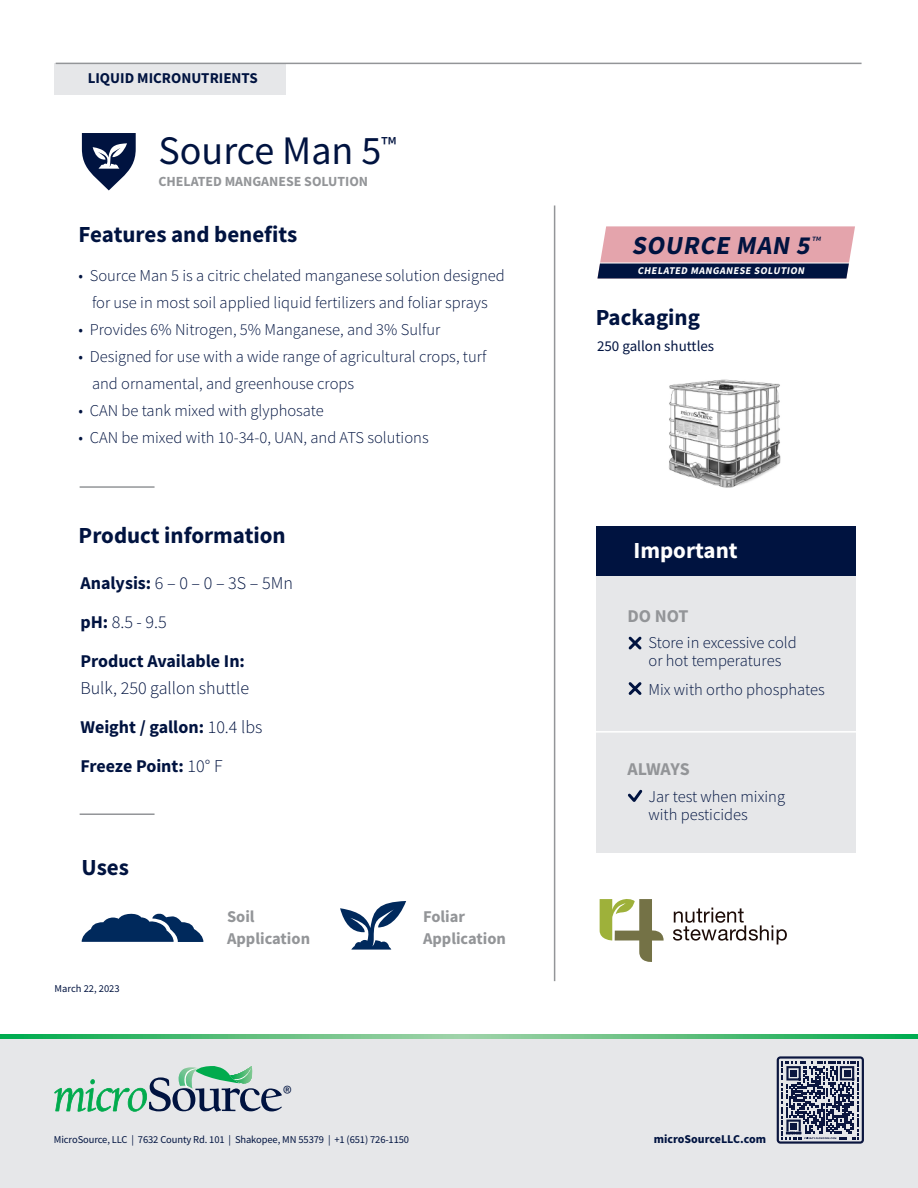
<style>
.page{position:relative;width:918px;height:1188px;background:#fff}
.page>*{position:absolute;margin:0;border:0;box-sizing:border-box;transform-origin:0 0}
.t1{font:40.5px "Source Sans Pro";color:#001340}
.t2{font:italic 700 25.95px "Source Sans Pro";color:#001340}
.t3{font:700 22.95px "Source Sans Pro";color:#001340}
.t4{font:700 22.95px "Source Sans Pro";color:#fff}
.t5{font:20.1px "Source Sans Pro";color:#001340}
.t6{font:300 18px/39px "Source Sans Pro";color:#001340}
.t7{font:700 18px/39px "Source Sans Pro";color:#001340}
.t8{font:700 18px "Source Sans Pro";letter-spacing:-.01em;color:#939598}
.t9{font:300 16.5px/27px "Source Sans Pro";color:#001340}
.t10{font:700 16.5px/22.5px "Source Sans Pro";color:#939598}
.t11{font:700 15px "Source Sans Pro";color:#001340}
.t12{font:15px "Source Sans Pro";color:#001340}
.t13{font:700 13.95px "Source Sans Pro";color:#939598}
.t14{font:700 12px "Source Sans Pro";color:#001340}
.t15{font:10.5px "Source Sans Pro";letter-spacing:-.01em;color:#001340}
.t16{font:italic 700 10.35px "Source Sans Pro";color:#fff}
.s1{font-weight:300}
.s2{font-weight:700}
</style>
<div class="page">
<div style="left:0;top:1037px;width:918px;height:151px;background:#e6e7e9"></div>
<svg style="left:0;top:1035px;width:918px;height:3px;background:#54be7a"></svg>
<svg style="left:54px;top:1066px;width:228px;height:46px"></svg>
<svg style="left:777px;top:1056px;width:87px;height:88px"></svg>
<div style="left:844px;top:1070px;width:6px;height:7px;background:#0b163f"></div>
<div style="left:55px;top:63px;width:231px;height:31px;background:#e6e7e9"></div>
<hr style="left:56px;top:63px;width:806px;height:1px;background:#939598">
<svg style="left:82px;top:133px;width:54px;height:57px"></svg>
<svg style="left:597px;top:226px;width:258px;height:52px;background:#a98293"></svg>
<hr style="left:600px;top:263px;width:249px;height:1px;background:#fff">
<hr style="left:80px;top:486px;width:75px;height:2px;background:#939598">
<hr style="left:80px;top:813px;width:75px;height:2px;background:#939598">
<svg style="left:340px;top:901px;width:66px;height:49px"></svg>
<svg style="left:82px;top:913px;width:121px;height:29px"></svg>
<hr style="left:554px;top:206px;width:1px;height:775px;background:#939598">
<div style="left:596px;top:526px;width:260px;height:326px;background:#e6e7e9"></div>
<div style="left:596px;top:526px;width:260px;height:50px;background:#001340"></div>
<hr style="left:586px;top:731px;width:276px;height:2px;background:#fff">
<svg style="left:628px;top:636px;width:14px;height:14px"></svg>
<svg style="left:628px;top:682px;width:14px;height:13px"></svg>
<svg style="left:628px;top:789px;width:15px;height:13px"></svg>
<img style="left:668px;top:379px;width:113px;height:109px">
<svg style="left:600px;top:899px;width:64px;height:63px"></svg>
<svg style="left:673px;top:908px;width:114px;height:37px"></svg>
<p class="t11" style="left:88px;top:68px;width:172px">LIQUID MICRONUTRIENTS</p>
<h1 class="t1" style="left:158px;top:124px;width:239px">Source Man 5<sup>™</sup></h1>
<p class="t13" style="left:158px;top:172px;width:211px">CHELATED MANGANESE SOLUTION</p>
<h3 class="t3" style="left:79px;top:218px;width:220px">Features and benefits</h3>
<p class="t9" style="left:79px;top:262px;width:428px;text-align:center">• Source Man 5 is a citric chelated manganese solution designed for use in most soil applied liquid fertilizers and foliar sprays</p>
<p class="t9" style="left:79px;top:316px;width:363px">• Provides 6% Nitrogen, 5% Manganese, and 3% Sulfur</p>
<p class="t9" style="left:92px;top:343px;width:396px;text-indent:-13px">• Designed for use with a wide range of agricultural crops, turf and ornamental, and greenhouse crops</p>
<p class="t9" style="left:79px;top:397px;width:247px">• CAN be tank mixed with glyphosate</p>
<p class="t9" style="left:79px;top:424px;width:352px">• CAN be mixed with 10-34-0, UAN, and ATS solutions</p>
<h3 class="t3" style="left:79px;top:520px;width:209px">Product information</h3>
<p class="t7" style="left:80px;top:563px;width:214px">Analysis: <span class="s1">6 – 0 – 0 – 3S – 5Mn </span>pH: <span class="s1">8.5 - 9.5<br></span>Product Available In:</p>
<p class="t6" style="left:80px;top:668px;width:184px">Bulk, 250 gallon shuttle<br><span class="s2">Weight / gallon:</span> 10.4 lbs<br><span class="s2">Freeze Point:</span> 10° F</p>
<h3 class="t3" style="left:82px;top:852px;width:49px">Uses</h3>
<p class="t15" style="left:55px;top:982px;width:67px">March 22, 2023</p>
<p class="t10" style="left:227px;top:905px;width:85px">Soil<br>Application</p>
<p class="t5" style="left:283px;top:1081px;width:10px">®</p>
<p class="t10" style="left:423px;top:905px;width:85px">Foliar<br>Application</p>
<h2 class="t2" style="left:631px;top:227px;width:193px">SOURCE MAN 5<sup>™</sup></h2>
<p class="t16" style="left:637px;top:264px;width:171px">CHELATED MANGANESE SOLUTION</p>
<h3 class="t3" style="left:596px;top:302px;width:106px">Packaging</h3>
<p class="t12" style="left:597px;top:336px;width:119px">250 gallon shuttles</p>
<h3 class="t4" style="left:633px;top:535px;width:106px">Important</h3>
<p class="t8" style="left:627px;top:604px;width:63px">DO NOT</p>
<p class="t9" style="left:649px;top:634px;width:150px;line-height:18px">Store in excessive cold or hot temperatures</p>
<p class="t9" style="left:649px;top:676px;width:178px">Mix with ortho phosphates</p>
<p class="t8" style="left:627px;top:757px;width:64px">ALWAYS</p>
<p class="t9" style="left:649px;top:787px;width:138px;line-height:18px">Jar test when mixing with pesticides</p>
<p class="t15" style="left:54px;top:1132px;width:357px">MicroSource, LLC | 7632 County Rd. 101 | Shakopee, MN 55379 | +1 (651) 726-1150</p>
<p class="t14" style="left:654px;top:1131px;width:114px">microSourceLLC.com</p>
</div>
